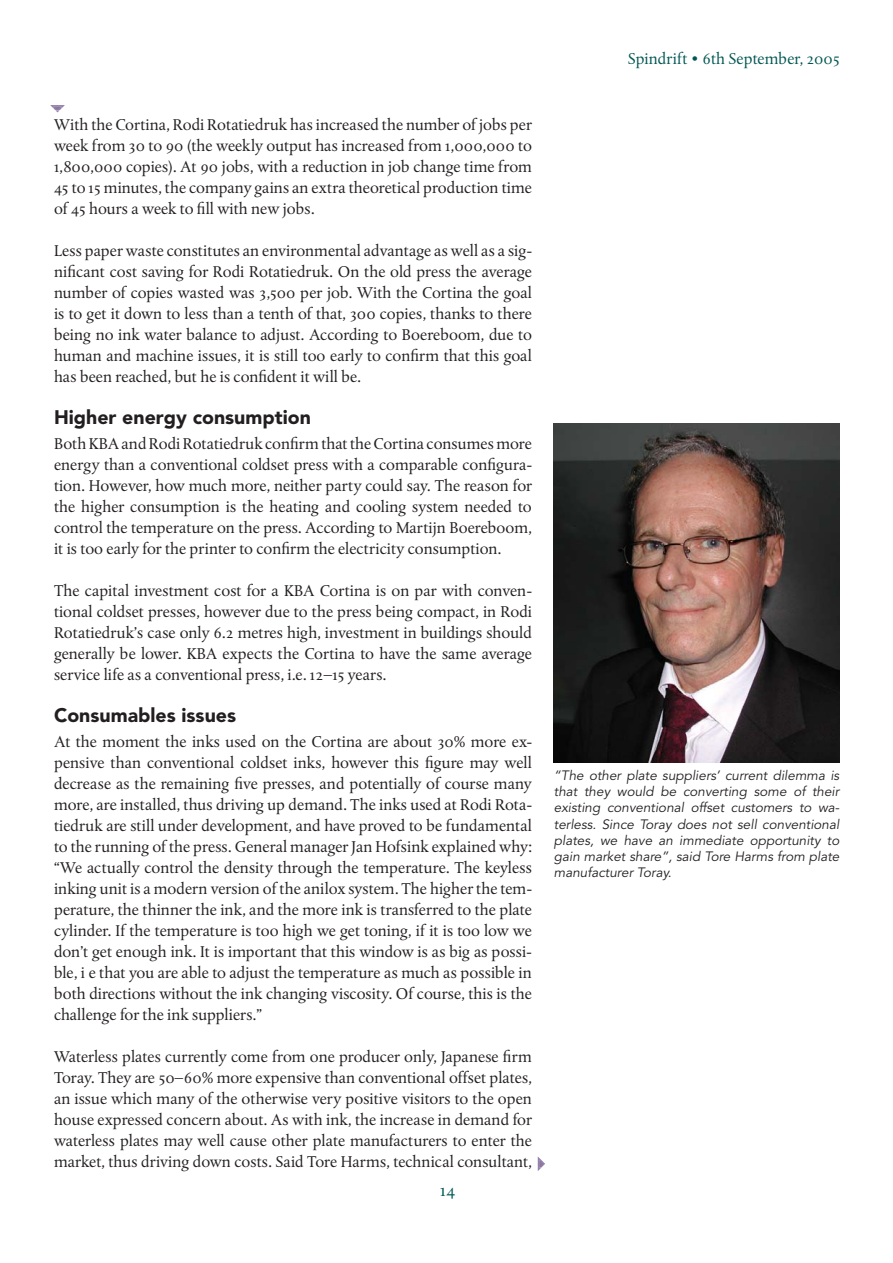
<style>
.page{position:relative;width:893px;height:1263px;background:#fff}
.page>*{position:absolute;margin:0;border:0;box-sizing:border-box;transform-origin:0 0}
.t1{font:900 19.5px "Avenir";color:#231f20}
.t2{font:18px "Albertina MT Regular Os F";color:#005753}
.t3{font:16.5px/21px "Albertina MT Regular Os F";color:#231f20;text-align:justify}
.t4{font:16.5px "Albertina MT Regular Os F";color:#005753}
.t5{font:italic 13.5px/16.2px "Avenir";color:#231f20;text-align:justify}
.s1{color:#917695}
</style>
<div class="page">
<svg style="left:537px;top:1156px;width:8px;height:15px"></svg>
<img style="left:554px;top:424px;width:285px;height:338px">
<svg style="left:50px;top:105px;width:15px;height:7px"></svg>
<p class="t4" style="left:627px;top:51px;width:214px">Spindrift • 6th September, 2005</p>
<p class="t3" style="left:54px;top:115px;width:479px">With the Cortina, Rodi Rotatiedruk has increased the number of jobs per week from 30 to 90 (the weekly output has increased from 1,000,000 to 1,800,000 copies). At 90 jobs, with a reduction in job change time from 45 to 15 minutes, the company gains an extra theoretical production time of 45 hours a week to fill with new jobs.</p>
<p class="t3" style="left:54px;top:241px;width:479px">Less paper waste constitutes an environmental advantage as well as a sig&shy;nificant cost saving for Rodi Rotatiedruk. On the old press the average number of copies wasted was 3,500 per job. With the Cortina the goal is to get it down to less than a tenth of that, 300 copies, thanks to there being no ink water balance to adjust. According to Boereboom, due to human and machine issues, it is still too early to confirm that this goal has been reached, but he is confident it will be.</p>
<p class="t1" style="left:54px;top:409px;width:258px">Higher energy consumption</p>
<p class="t3" style="left:54px;top:434px;width:479px">Both KBA and Rodi Rotatiedruk confirm that the Cortina consumes more energy than a conventional coldset press with a comparable configura&shy;tion. However, how much more, neither party could say. The reason for the higher consumption is the heating and cooling system needed to control the temperature on the press. According to Martijn Boereboom, it is too early for the printer to confirm the electricity consumption.</p>
<p class="t3" style="left:54px;top:581px;width:479px">The capital investment cost for a KBA Cortina is on par with conven&shy;tional coldset presses, however due to the press being compact, in Rodi Rotatiedruk’s case only 6.2 metres high, investment in buildings should generally be lower. KBA expects the Cortina to have the same average service life as a conventional press, i.e. 12–15 years.</p>
<p class="t1" style="left:54px;top:707px;width:183px">Consumables issues</p>
<p class="t3" style="left:54px;top:732px;width:479px">At the moment the inks used on the Cortina are about 30% more ex&shy;pensive than conventional coldset inks, however this figure may well decrease as the remaining five presses, and potentially of course many more, are installed, thus driving up demand. The inks used at Rodi Rota&shy;tiedruk are still under development, and have proved to be fundamental to the running of the press. General manager Jan Hofsink explained why: “We actually control the density through the temperature. The keyless inking unit is a modern version of the anilox system. The higher the tem&shy;perature, the thinner the ink, and the more ink is transferred to the plate cylinder. If the temperature is too high we get toning, if it is too low we don’t get enough ink. It is important that this window is as big as possi&shy;ble, i e that you are able to adjust the temperature as much as possible in both directions without the ink changing viscosity. Of course, this is the challenge for the ink suppliers.”</p>
<p class="t3" style="left:54px;top:1047px;width:494px;text-align:left">Waterless plates currently come from one producer only, Japanese firm Toray. They are 50–60% more expensive than conventional offset plates, an issue which many of the otherwise very positive visitors to the open house expressed concern about. As with ink, the increase in demand for waterless plates may well cause other plate manufacturers to enter the market, thus driving down costs. Said Tore Harms, technical consultant, <span class="s1">✔</span></p>
<p class="t2" style="left:440px;top:1182px;width:17px">14</p>
<p class="t5" style="left:554px;top:769px;width:287px">“The other plate suppliers’ current dilemma is that they would be converting some of their existing conventional offset customers to wa&shy;terless. Since Toray does not sell conventional plates, we have an immediate opportunity to gain market share”, said Tore Harms from plate manufacturer Toray.</p>
</div>
